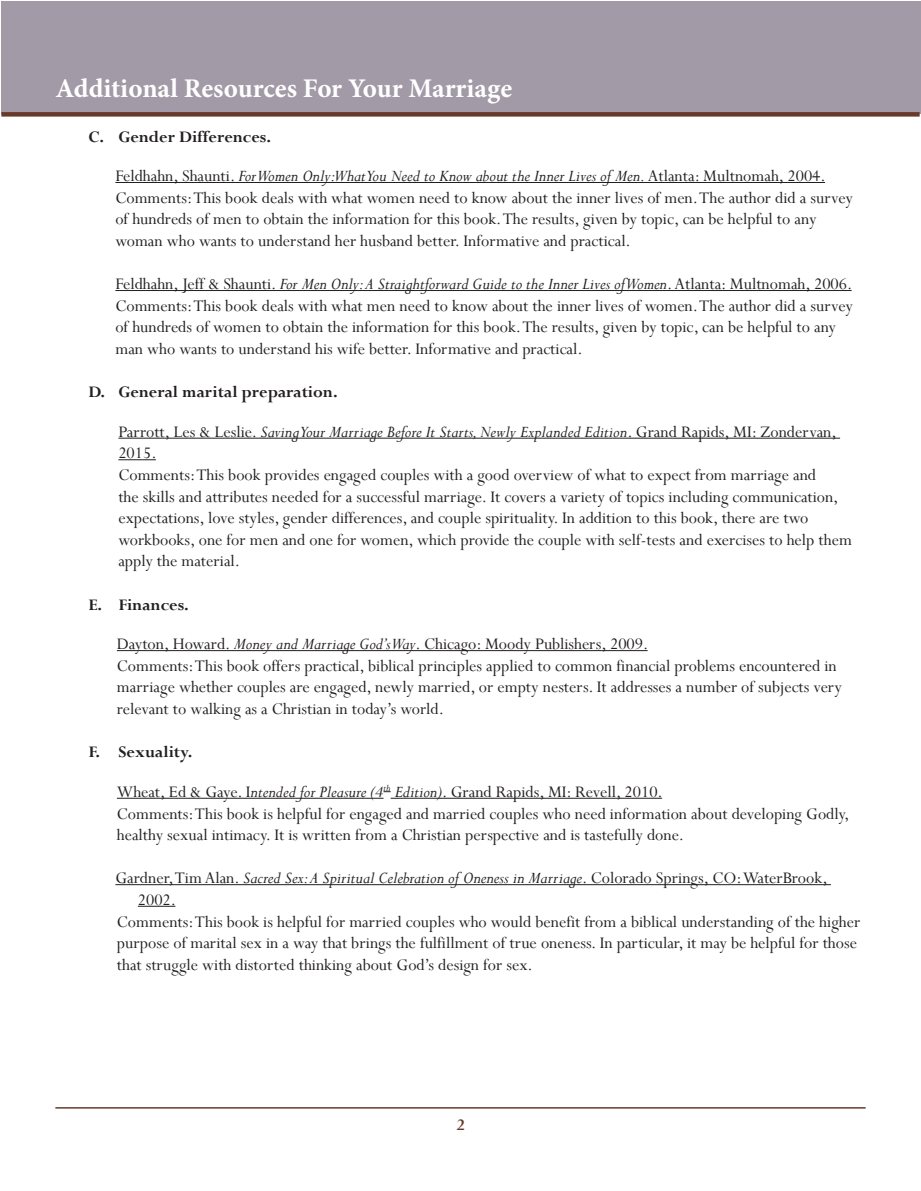
<style>
.page{position:relative;width:921px;height:1191px;background:#fff}
.page>*{position:absolute;margin:0;border:0;box-sizing:border-box;transform-origin:0 0}
.t1{font:700 27px "Minion Pro";color:#fff}
.Main_Body{font:18px/21.6px "Perpetua";color:#231f20}
.Main_Body-2{font:italic 18px/21.6px "Perpetua";color:#231f20}
.Sub_Headers__A__B__C{font:700 18px "Perpetua";color:#231f20}
.t2{font:700 18px "Perpetua";color:#683a2a}
.s1{font-style:normal}
.s2{font-style:italic}
</style>
<div class="page">
<div style="left:1px;top:1px;width:919px;height:113px;background:#a29aa7"></div>
<hr style="left:55px;top:1107px;width:810px;height:1px;background:#683a2a">
<div style="left:1px;top:112px;width:918px;height:5px;background:#683a2a"></div>
<hr style="left:115px;top:182px;width:710px;height:1px;background:#231f20">
<hr style="left:115px;top:290px;width:736px;height:1px;background:#231f20">
<hr style="left:118px;top:438px;width:722px;height:1px;background:#231f20">
<hr style="left:118px;top:459px;width:38px;height:1px;background:#231f20">
<hr style="left:117px;top:650px;width:530px;height:1px;background:#231f20">
<hr style="left:117px;top:798px;width:266px;height:1px;background:#231f20">
<hr style="left:391px;top:798px;width:271px;height:1px;background:#231f20">
<hr style="left:115px;top:884px;width:716px;height:1px;background:#231f20">
<hr style="left:138px;top:906px;width:37px;height:1px;background:#231f20">
<h1 class="t1" style="left:55px;top:69px;width:458px">Additional Resources For Your Marriage</h1>
<p class="Sub_Headers__A__B__C" style="left:88px;top:125px;width:184px">C. Gender Differences.</p>
<p class="Main_Body-2" style="left:115px;top:165px;width:712px"><span class="s1">Feldhahn, Shaunti.</span> For Women Only:What You Need to Know about the Inner Lives of Men. <span class="s1">Atlanta: Multnomah, 2004.</span></p>
<p class="Main_Body" style="left:115px;top:186px;width:739px">Comments: This book deals with what women need to know about the inner lives of men. The author did a survey of hundreds of men to obtain the information for this book. The results, given by topic, can be helpful to any woman who wants to understand her husband better. Informative and practical.</p>
<p class="Main_Body-2" style="left:115px;top:273px;width:738px"><span class="s1">Feldhahn, Jeff &amp; Shaunti.</span> For Men Only: A Straightforward Guide to the Inner Lives of Women<span class="s1">. Atlanta: Multnomah, 2006.</span></p>
<p class="Main_Body" style="left:115px;top:294px;width:739px">Comments: This book deals with what men need to know about the inner lives of women. The author did a survey of hundreds of women to obtain the information for this book. The results, given by topic, can be helpful to any man who wants to understand his wife better. Informative and practical.</p>
<p class="Sub_Headers__A__B__C" style="left:88px;top:381px;width:251px">D. General marital preparation.</p>
<p class="Main_Body-2" style="left:118px;top:420px;width:720px"><span class="s1">Parrott, Les &amp; Leslie.</span> Saving Your Marriage Before It Starts, Newly Explanded Edition<span class="s1">. Grand Rapids, MI: Zondervan,<br>2015.</span></p>
<p class="Main_Body" style="left:118px;top:464px;width:735px">Comments: This book provides engaged couples with a good overview of what to expect from marriage and<br>the skills and attributes needed for a successful marriage. It covers a variety of topics including communication, expectations, love styles, gender differences, and couple spirituality. In addition to this book, there are two workbooks, one for men and one for women, which provide the couple with self-tests and exercises to help them apply the material.</p>
<p class="Sub_Headers__A__B__C" style="left:88px;top:593px;width:102px">E. Finances.</p>
<p class="Main_Body" style="left:117px;top:633px;width:533px">Dayton, Howard. <span class="s2">Money and Marriage God’s Way</span>. Chicago: Moody Publishers, 2009.</p>
<p class="Main_Body" style="left:117px;top:654px;width:726px">Comments: This book offers practical, biblical principles applied to common financial problems encountered in marriage whether couples are engaged, newly married, or empty nesters. It addresses a number of subjects very relevant to walking as a Christian in today’s world.</p>
<p class="Sub_Headers__A__B__C" style="left:88px;top:741px;width:105px">F. Sexuality.</p>
<p class="Main_Body" style="left:117px;top:780px;width:547px">Wheat, Ed &amp; Gaye. I<span class="s2">ntended for Pleasure (4</span><sup>th</sup> <span class="s2">Edition)</span>. Grand Rapids, MI: Revell, 2010.</p>
<p class="Main_Body" style="left:117px;top:802px;width:734px">Comments: This book is helpful for engaged and married couples who need information about developing Godly, healthy sexual intimacy. It is written from a Christian perspective and is tastefully done.</p>
<p class="Main_Body" style="left:138px;top:867px;width:691px;text-indent:-22px">Gardner, Tim Alan. <span class="s2">Sacred Sex: A Spiritual Celebration of Oneness in Marriage</span>. Colorado Springs, CO: WaterBrook,<br>2002.</p>
<p class="Main_Body" style="left:117px;top:910px;width:745px">Comments: This book is helpful for married couples who would benefit from a biblical understanding of the higher purpose of marital sex in a way that brings the fulfillment of true oneness. In particular, it may be helpful for those that struggle with distorted thinking about God’s design for sex.</p>
<p class="t2" style="left:456px;top:1113px;width:10px">2</p>
</div>
